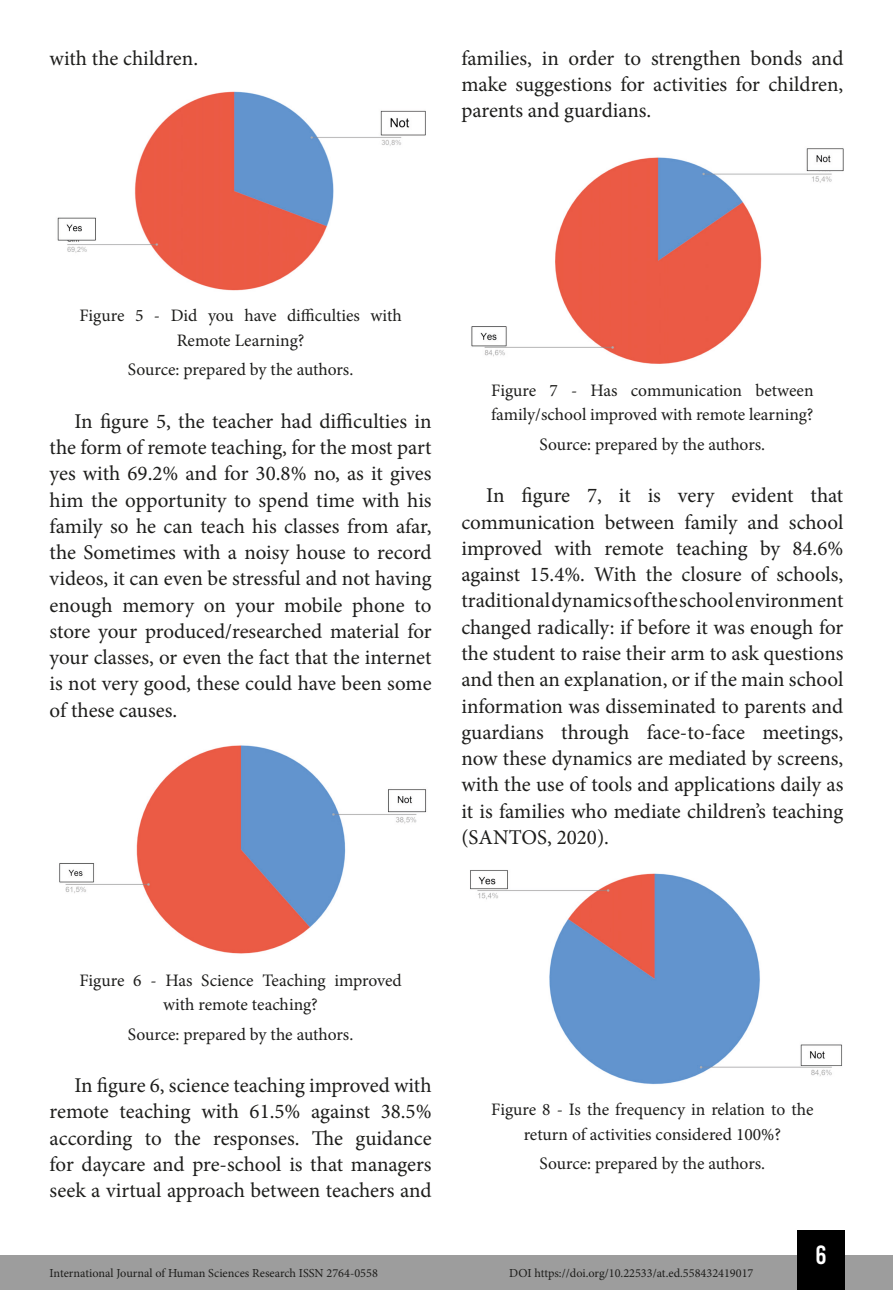
<style>
.page{position:relative;width:893px;height:1290px;background:#fff}
.page>*{position:absolute;margin:0;border:0;box-sizing:border-box;transform-origin:0 0}
.t1{font:26.25px "Bebas Kai";color:#fff}
.t2{font:21px/26.2px "Minion Pro";color:#1d1d1b;text-align:justify}
.t3{font:17.5px/24.5px "Minion Pro";color:#1d1d1b;text-align:center}
.t4{font:12.25px "Minion Pro";color:#1d1d1b}
</style>
<div class="page">
<div style="left:0;top:1255px;width:893px;height:35px;background:#9d9d9d"></div>
<div style="left:797px;top:1230px;width:48px;height:60px;background:#000"></div>
<img style="left:57px;top:91px;width:368px;height:200px">
<img style="left:59px;top:745px;width:368px;height:209px">
<img style="left:471px;top:148px;width:372px;height:216px">
<img style="left:470px;top:870px;width:373px;height:215px">
<p class="t2" style="left:50px;top:45px;width:150px">with the children.</p>
<p class="t2" style="left:461px;top:45px;width:384px">families, in order to strengthen bonds and make suggestions for activities for children, parents and guardians.</p>
<p class="t3" style="left:79px;top:304px;width:324px">Figure 5 - Did you have difficulties with<br>Remote Learning?</p>
<p class="t3" style="left:128px;top:358px;width:227px">Source: prepared by the authors.</p>
<p class="t2" style="left:50px;top:408px;width:384px;text-indent:25px">In figure 5, the teacher had difficulties in the form of remote teaching, for the most part yes with 69.2% and for 30.8% no, as it gives him the opportunity to spend time with his family so he can teach his classes from afar, the Sometimes with a noisy house to record videos, it can even be stressful and not having enough memory on your mobile phone to store your produced/researched material for your classes, or even the fact that the internet is not very good, these could have been some of these causes.</p>
<p class="t3" style="left:491px;top:378px;width:324px;text-align:left">Figure 7 - Has communication between family/school improved with remote learning?</p>
<p class="t3" style="left:540px;top:432px;width:227px">Source: prepared by the authors.</p>
<p class="t2" style="left:461px;top:483px;width:384px;text-indent:25px">In figure 7, it is very evident that communication between family and school improved with remote teaching by 84.6% against 15.4%. With the closure of schools, traditional dynamics of the school environment changed radically: if before it was enough for the student to raise their arm to ask questions and then an explanation, or if the main school information was disseminated to parents and guardians through face-to-face meetings, now these dynamics are mediated by screens, with the use of tools and applications daily as it is families who mediate children’s teaching (SANTOS, 2020).</p>
<p class="t3" style="left:79px;top:968px;width:324px">Figure 6 - Has Science Teaching improved with remote teaching?</p>
<p class="t3" style="left:128px;top:1022px;width:227px">Source: prepared by the authors.</p>
<p class="t2" style="left:50px;top:1072px;width:384px;text-indent:25px">In figure 6, science teaching improved with remote teaching with 61.5% against 38.5% according to the responses. The guidance for daycare and pre-school is that managers seek a virtual approach between teachers and</p>
<p class="t3" style="left:491px;top:1097px;width:324px">Figure 8 - Is the frequency in relation to the return of activities considered 100%?</p>
<p class="t3" style="left:540px;top:1151px;width:227px">Source: prepared by the authors.</p>
<p class="t1" style="left:815px;top:1241px;width:13px">6</p>
<p class="t4" style="left:50px;top:1265px;width:330px">International Journal of Human Sciences Research ISSN 2764-0558</p>
<p class="t4" style="left:509px;top:1265px;width:246px">DOI https://doi.org/10.22533/at.ed.558432419017</p>
</div>
